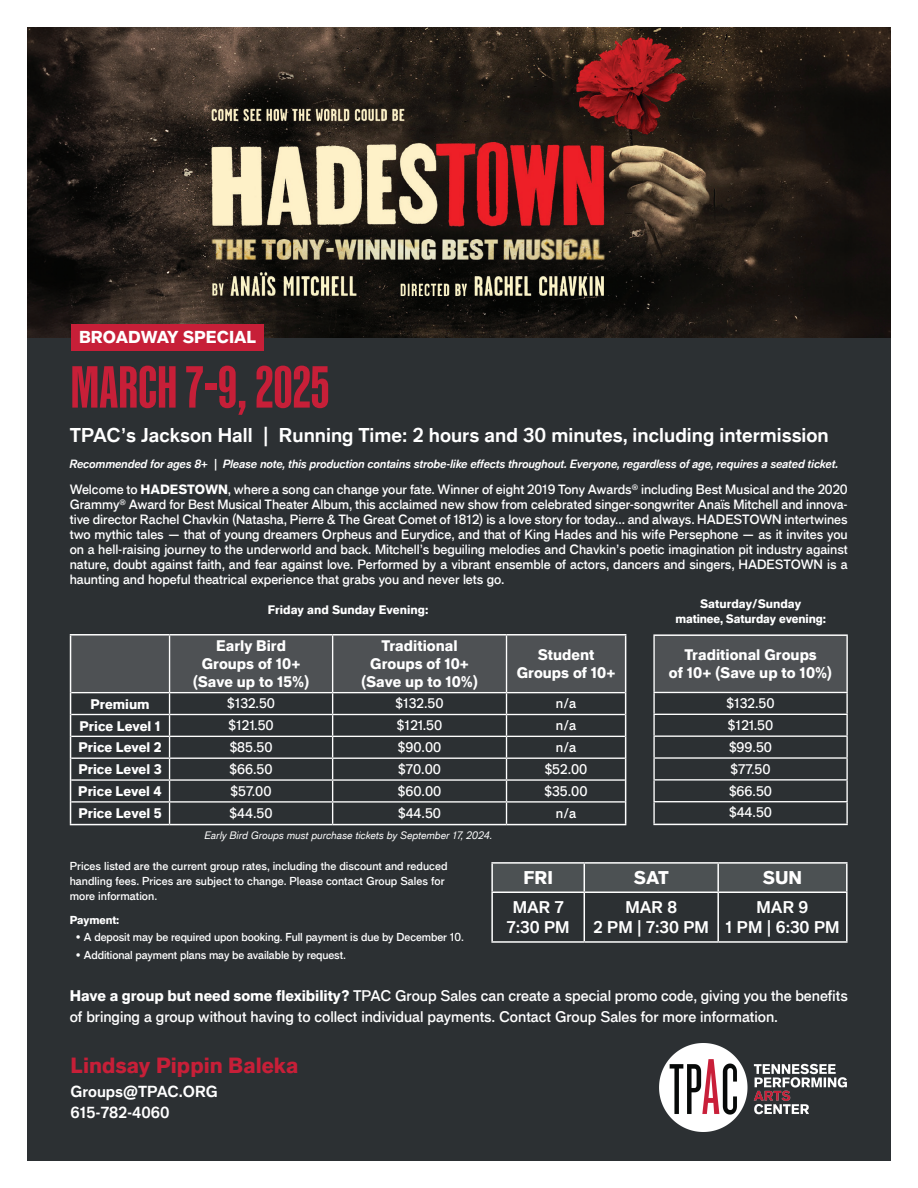
<style>
.page{position:relative;width:918px;height:1188px;background:#fff}
.page>*{position:absolute;margin:0;border:0;box-sizing:border-box;transform-origin:0 0}
.t1{font:700 60px "Kaneda Gothic";color:#c71f38}
.t2{font:900 21.45px "Applied Sans Pro";color:#c71f38}
.t3{font:700 19.5px "Applied Sans Pro";color:#fff}
.t4{font:900 18px "Applied Sans Pro";color:#fff}
.t5{font:900 16.8px "Applied Sans Pro";color:#fff}
.t6{font:700 16.5px/19.8px "Applied Sans Pro";color:#fff;text-align:center}
.t7{font:700 15.6px/21px "Applied Sans Pro";color:#fff}
.t8{font:500 15px/20.2px "Applied Sans Pro";letter-spacing:-.005em;color:#fff}
.t9{font:900 14.85px/17.9px "Applied Sans Pro";color:#fff;text-align:center}
.t10{font:500 13.5px/21.9px "Applied Sans Pro";color:#fff}
.t11{font:900 13.5px "Applied Sans Pro";color:#fff}
.t12{font:500 13.2px/15px "Applied Sans Pro";letter-spacing:-.005em;color:#fff;text-align:justify}
.t13{font:900 12px/14.4px "Applied Sans Pro";color:#fff;text-align:center}
.t14{font:italic 700 11.7px "Applied Sans Pro";letter-spacing:-.01em;color:#fff}
.t15{font:500 11.25px/15px "Applied Sans Pro";color:#fff}
.t16{font:900 11.25px "Applied Sans Pro";letter-spacing:-.01em;color:#fff}
.t17{font:italic 10.5px "Applied Sans Pro";color:#fff}
.s1{font-weight:900}
</style>
<div class="page">
<img style="left:27px;top:27px;width:864px;height:311px">
<div style="left:0;top:338px;width:918px;height:850px;background:#2c3033"></div>
<div style="left:0;top:0;width:27px;height:1188px;background:#fff"></div>
<div style="left:891px;top:0;width:27px;height:1188px;background:#fff"></div>
<div style="left:0;top:1161px;width:918px;height:27px;background:#fff"></div>
<hr style="left:491px;top:862px;width:93px;height:2px;background:#fff">
<hr style="left:491px;top:864px;width:2px;height:28px;background:#fff">
<hr style="left:584px;top:862px;width:134px;height:2px;background:#fff">
<div style="left:492px;top:863px;width:354px;height:29px;background:#4c5153"></div>
<hr style="left:718px;top:862px;width:130px;height:2px;background:#fff">
<hr style="left:717px;top:864px;width:2px;height:28px;background:#fff">
<hr style="left:846px;top:864px;width:2px;height:28px;background:#fff">
<hr style="left:491px;top:892px;width:93px;height:1px;background:#fff">
<hr style="left:491px;top:893px;width:2px;height:48px;background:#fff">
<hr style="left:584px;top:892px;width:134px;height:1px;background:#fff">
<hr style="left:584px;top:893px;width:1px;height:48px;background:#fff">
<hr style="left:718px;top:892px;width:130px;height:1px;background:#fff">
<hr style="left:717px;top:893px;width:2px;height:48px;background:#fff">
<hr style="left:846px;top:893px;width:2px;height:48px;background:#fff">
<hr style="left:491px;top:941px;width:93px;height:2px;background:#fff">
<hr style="left:584px;top:941px;width:134px;height:2px;background:#fff">
<hr style="left:718px;top:941px;width:130px;height:2px;background:#fff">
<hr style="left:70px;top:634px;width:100px;height:2px;background:#fff">
<hr style="left:170px;top:634px;width:163px;height:2px;background:#fff">
<hr style="left:333px;top:634px;width:174px;height:2px;background:#fff">
<hr style="left:507px;top:634px;width:119px;height:2px;background:#fff">
<svg style="left:70px;top:635px;width:556px;height:189px"></svg>
<hr style="left:70px;top:824px;width:100px;height:1px;background:#fff">
<hr style="left:170px;top:824px;width:163px;height:1px;background:#fff">
<hr style="left:333px;top:824px;width:174px;height:1px;background:#fff">
<hr style="left:507px;top:824px;width:119px;height:1px;background:#fff">
<img style="left:659px;top:1043px;width:188px;height:89px">
<div style="left:654px;top:635px;width:193px;height:57px;background:#4e5154"></div>
<hr style="left:653px;top:636px;width:2px;height:56px;background:#fff">
<hr style="left:846px;top:636px;width:2px;height:56px;background:#fff">
<hr style="left:653px;top:692px;width:195px;height:1px;background:#fff">
<hr style="left:653px;top:693px;width:2px;height:21px;background:#fff">
<hr style="left:846px;top:693px;width:2px;height:21px;background:#fff">
<hr style="left:653px;top:714px;width:195px;height:1px;background:#fff">
<hr style="left:653px;top:715px;width:2px;height:20px;background:#fff">
<hr style="left:846px;top:715px;width:2px;height:20px;background:#fff">
<hr style="left:653px;top:735px;width:195px;height:2px;background:#fff">
<hr style="left:653px;top:737px;width:2px;height:20px;background:#fff">
<hr style="left:846px;top:737px;width:2px;height:20px;background:#fff">
<hr style="left:653px;top:757px;width:195px;height:2px;background:#fff">
<hr style="left:653px;top:759px;width:2px;height:20px;background:#fff">
<hr style="left:846px;top:759px;width:2px;height:20px;background:#fff">
<hr style="left:653px;top:779px;width:195px;height:2px;background:#fff">
<hr style="left:653px;top:781px;width:2px;height:20px;background:#fff">
<hr style="left:846px;top:781px;width:2px;height:20px;background:#fff">
<hr style="left:653px;top:801px;width:195px;height:1px;background:#fff">
<hr style="left:653px;top:802px;width:2px;height:22px;background:#fff">
<hr style="left:846px;top:802px;width:2px;height:22px;background:#fff">
<hr style="left:653px;top:634px;width:195px;height:2px;background:#fff">
<hr style="left:653px;top:824px;width:195px;height:1px;background:#fff">
<div style="left:71px;top:324px;width:193px;height:26px;background:#c71f38"></div>
<p class="t5" style="left:79px;top:327px;width:179px">BROADWAY SPECIAL</p>
<h1 class="t1" style="left:71px;top:354px;width:260px">MARCH 7-9, 2025</h1>
<h3 class="t3" style="left:70px;top:423px;width:761px">TPAC’s Jackson Hall | Running Time: 2 hours and 30 minutes, including intermission</h3>
<p class="t14" style="left:70px;top:456px;width:770px">Recommended for ages 8+ | Please note, this production contains strobe-like effects throughout. Everyone, regardless of age, requires a seated ticket.</p>
<p class="t12" style="left:70px;top:482px;width:780px">Welcome to <span class="s1">HADESTOWN</span>, where a song can change your fate. Winner of eight 2019 Tony Awards<sup>®</sup> including Best Musical and the 2020<br>Grammy<sup>®</sup> Award for Best Musical Theater Album, this acclaimed new show from celebrated singer-songwriter Anaïs Mitchell and innova&shy;tive director Rachel Chavkin (Natasha, Pierre &amp; The Great Comet of 1812) is a love story for today... and always. HADESTOWN intertwines two mythic tales — that of young dreamers Orpheus and Eurydice, and that of King Hades and his wife Persephone — as it invites you on a hell-raising journey to the underworld and back. Mitchell’s beguiling melodies and Chavkin’s poetic imagination pit industry against nature, doubt against faith, and fear against love. Performed by a vibrant ensemble of actors, dancers and singers, HADESTOWN is a haunting and hopeful theatrical experience that grabs you and never lets go.</p>
<p class="t13" style="left:268px;top:603px;width:162px">Friday and Sunday Evening:</p>
<p class="t13" style="left:675px;top:597px;width:152px">Saturday/Sunday matinee, Saturday evening:</p>
<p class="t9" style="left:669px;top:646px;width:165px">Traditional Groups<br>of 10+ (Save up to 10%)</p>
<p class="t10" style="left:727px;top:692px;width:50px">$132.50 $121.50 $99.50 $77.50 $66.50 $44.50</p>
<p class="t17" style="left:205px;top:830px;width:289px">Early Bird Groups must purchase tickets by September 17, 2024.</p>
<p class="t9" style="left:193px;top:637px;width:118px">Early Bird<br>Groups of 10+ (Save up to 15%)</p>
<p class="t9" style="left:361px;top:637px;width:118px">Traditional<br>Groups of 10+ (Save up to 10%)</p>
<p class="t9" style="left:517px;top:646px;width:100px">Student<br>Groups of 10+</p>
<p class="t11" style="left:90px;top:696px;width:61px">Premium</p>
<p class="t10" style="left:227px;top:692px;width:50px">$132.50</p>
<p class="t10" style="left:396px;top:692px;width:50px">$132.50</p>
<p class="t10" style="left:556px;top:692px;width:22px">n/a</p>
<p class="t11" style="left:79px;top:717px;width:83px">Price Level 1</p>
<p class="t10" style="left:228px;top:714px;width:47px">$121.50</p>
<p class="t10" style="left:397px;top:714px;width:47px">$121.50</p>
<p class="t10" style="left:556px;top:714px;width:22px">n/a</p>
<p class="t11" style="left:79px;top:739px;width:85px">Price Level 2</p>
<p class="t10" style="left:230px;top:736px;width:44px">$85.50</p>
<p class="t10" style="left:398px;top:736px;width:45px">$90.00</p>
<p class="t10" style="left:556px;top:736px;width:22px">n/a</p>
<p class="t11" style="left:78px;top:761px;width:85px">Price Level 3</p>
<p class="t10" style="left:230px;top:758px;width:45px">$66.50</p>
<p class="t10" style="left:398px;top:758px;width:44px">$70.00</p>
<p class="t10" style="left:545px;top:758px;width:44px">$52.00</p>
<p class="t11" style="left:78px;top:783px;width:85px">Price Level 4</p>
<p class="t10" style="left:231px;top:780px;width:42px">$57.00</p>
<p class="t10" style="left:398px;top:780px;width:45px">$60.00</p>
<p class="t10" style="left:545px;top:780px;width:44px">$35.00</p>
<p class="t11" style="left:78px;top:805px;width:85px">Price Level 5</p>
<p class="t10" style="left:230px;top:802px;width:44px">$44.50</p>
<p class="t10" style="left:398px;top:802px;width:44px">$44.50</p>
<p class="t10" style="left:556px;top:802px;width:22px">n/a</p>
<p class="t15" style="left:70px;top:858px;width:379px">Prices listed are the current group rates, including the discount and reduced handling fees. Prices are subject to change. Please contact Group Sales for more information.</p>
<p class="t16" style="left:70px;top:913px;width:51px">Payment:</p>
<p class="t15" style="left:76px;top:929px;width:390px">• A deposit may be required upon booking. Full payment is due by December 10.</p>
<p class="t15" style="left:76px;top:947px;width:272px">• Additional payment plans may be available by request.</p>
<h3 class="t4" style="left:523px;top:867px;width:31px">FRI</h3>
<h3 class="t4" style="left:634px;top:867px;width:36px">SAT</h3>
<h3 class="t4" style="left:763px;top:867px;width:41px">SUN</h3>
<p class="t6" style="left:507px;top:897px;width:64px">MAR 7<br>7:30 PM</p>
<p class="t6" style="left:594px;top:897px;width:117px">MAR 8<br>2 PM | 7:30 PM</p>
<p class="t6" style="left:726px;top:897px;width:115px">MAR 9<br>1 PM | 6:30 PM</p>
<p class="t8" style="left:70px;top:986px;width:780px"><span class="s1">Have a group but need some flexibility?</span> TPAC Group Sales can create a special promo code, giving you the benefits of bringing a group without having to collect individual payments. Contact Group Sales for more information.</p>
<h2 class="t2" style="left:71px;top:1053px;width:229px">Lindsay Pippin Baleka</h2>
<p class="t7" style="left:71px;top:1081px;width:149px">Groups@TPAC.ORG<br>615-782-4060</p>
</div>
